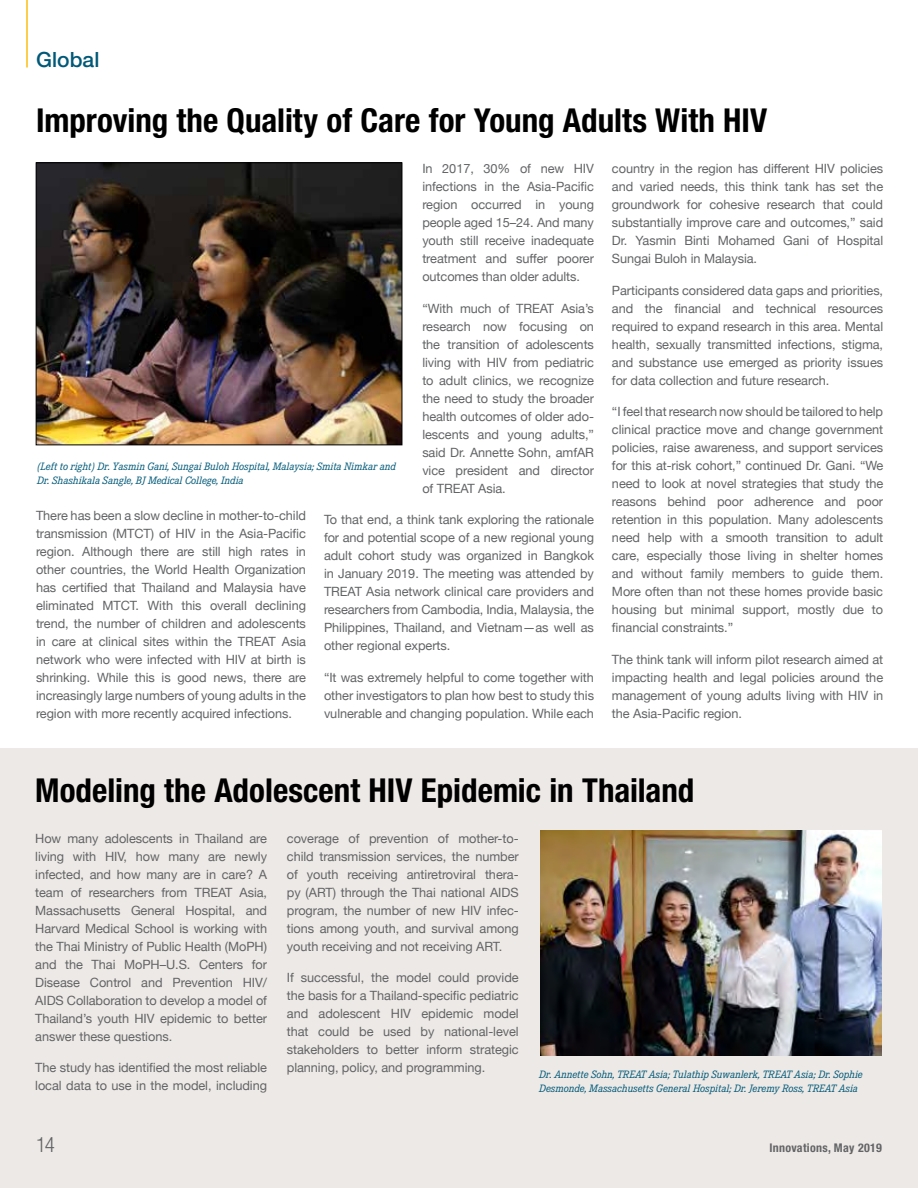
<style>
.page{position:relative;width:918px;height:1188px;background:#fff}
.page>*{position:absolute;margin:0;border:0;box-sizing:border-box;transform-origin:0 0}
.t1{font:700 condensed 33px "Helvetica Neue LT Std";color:#000}
.t2{font:500 21px "Helvetica Neue LT Std";color:#005978}
.t3{font:300 condensed 21px "Helvetica Neue LT Std";color:#636466}
.t4{font:12.75px/18px "Helvetica Neue";letter-spacing:-.005em;color:#636466;text-align:justify}
.t5{font:700 condensed 12px "Helvetica Neue LT Std";letter-spacing:.025em;color:#636466}
.t6{font:italic 10.5px/13.5px "Corporate EBQ";letter-spacing:-.01em;color:#005978}
</style>
<div class="page">
<div style="left:0;top:748px;width:918px;height:440px;background:#ede9e6"></div>
<hr style="left:26px;top:0;width:2px;height:68px;background:#febe10">
<img style="left:38px;top:165px;width:362px;height:278px">
<div style="left:36px;top:163px;width:366px;height:282px;border:1px solid #000"></div>
<img style="left:540px;top:831px;width:342px;height:225px">
<h2 class="t2" style="left:36px;top:47px;width:65px">Global</h2>
<h1 class="t1" style="left:36px;top:100px;width:733px">Improving the Quality of Care for Young Adults With HIV</h1>
<p class="t4" style="left:612px;top:161px;width:273px">country in the region has different HIV policies and varied needs, this think tank has set the groundwork for cohesive research that could substantially improve care and outcomes,” said Dr. Yasmin Binti Mohamed Gani of Hospital Sungai Buloh in Malaysia.</p>
<p class="t4" style="left:612px;top:282px;width:273px">Participants considered data gaps and priorities, and the financial and technical resources required to expand research in this area. Mental health, sexually transmitted infections, stigma, and substance use emerged as priority issues for data collection and future research.</p>
<p class="t4" style="left:612px;top:404px;width:273px">“I feel that research now should be tailored to help clinical practice move and change government policies, raise awareness, and support services for this at-risk cohort,” continued Dr. Gani. “We need to look at novel strategies that study the reasons behind poor adherence and poor retention in this population. Many adolescents need help with a smooth transition to adult care, especially those living in shelter homes and without family members to guide them.<br>More often than not these homes provide basic housing but minimal support, mostly due to financial constraints.”</p>
<p class="t4" style="left:612px;top:651px;width:273px">The think tank will inform pilot research aimed at impacting health and legal policies around the management of young adults living with HIV in the Asia-Pacific region.</p>
<p class="t4" style="left:422px;top:160px;width:173px">In 2017, 30% of new HIV infections in the Asia-Pacific region occurred in young people aged 15–24. And many youth still receive inadequate treatment and suffer poorer outcomes than older adults.</p>
<p class="t4" style="left:422px;top:300px;width:173px">“With much of TREAT Asia’s research now focusing on the transition of adolescents living with HIV from pediatric to adult clinics, we recognize the need to study the broader health outcomes of older ado&shy;lescents and young adults,” said Dr. Annette Sohn, amfAR vice president and director of TREAT Asia.</p>
<p class="t4" style="left:324px;top:511px;width:272px">To that end, a think tank exploring the rationale for and potential scope of a new regional young adult cohort study was organized in Bangkok in January 2019. The meeting was attended by TREAT Asia network clinical care providers and researchers from Cambodia, India, Malaysia, the Philippines, Thailand, and Vietnam—as well as other regional experts.</p>
<p class="t4" style="left:324px;top:669px;width:272px">“It was extremely helpful to come together with other investigators to plan how best to study this vulnerable and changing population. While each</p>
<p class="t6" style="left:37px;top:460px;width:361px">(Left to right) Dr. Yasmin Gani, Sungai Buloh Hospital, Malaysia; Smita Nimkar and<br>Dr. Shashikala Sangle, BJ Medical College, India</p>
<p class="t4" style="left:36px;top:507px;width:272px">There has been a slow decline in mother-to-child transmission (MTCT) of HIV in the Asia-Pacific region. Although there are still high rates in other countries, the World Health Organization has certified that Thailand and Malaysia have eliminated MTCT. With this overall declining trend, the number of children and adolescents in care at clinical sites within the TREAT Asia network who were infected with HIV at birth is shrinking. While this is good news, there are increasingly large numbers of young adults in the region with more recently acquired infections.</p>
<h1 class="t1" style="left:35px;top:770px;width:661px">Modeling the Adolescent HIV Epidemic in Thailand</h1>
<p class="t4" style="left:35px;top:830px;width:233px">How many adolescents in Thailand are living with HIV, how many are newly infected, and how many are in care? A team of researchers from TREAT Asia, Massachusetts General Hospital, and Harvard Medical School is working with the Thai Ministry of Public Health (MoPH) and the Thai MoPH–U.S. Centers for Disease Control and Prevention HIV/ AIDS Collaboration to develop a model of Thailand’s youth HIV epidemic to better answer these questions.</p>
<p class="t4" style="left:35px;top:1060px;width:233px">The study has identified the most reliable local data to use in the model, including</p>
<p class="t4" style="left:287px;top:830px;width:233px">coverage of prevention of mother-to&shy;child transmission services, the number of youth receiving antiretroviral thera&shy;py (ART) through the Thai national AIDS program, the number of new HIV infec&shy;tions among youth, and survival among youth receiving and not receiving ART.</p>
<p class="t4" style="left:287px;top:969px;width:233px">If successful, the model could provide the basis for a Thailand-specific pediatric and adolescent HIV epidemic model that could be used by national-level stakeholders to better inform strategic planning, policy, and programming.</p>
<p class="t6" style="left:539px;top:1068px;width:325px">Dr. Annette Sohn, TREAT Asia; Tulathip Suwanlerk, TREAT Asia; Dr. Sophie<br>Desmonde, Massachusetts General Hospital; Dr. Jeremy Ross, TREAT Asia</p>
<h2 class="t3" style="left:36px;top:1133px;width:21px">14</h2>
<p class="t5" style="left:769px;top:1140px;width:114px">Innovations, May 2019</p>
</div>
